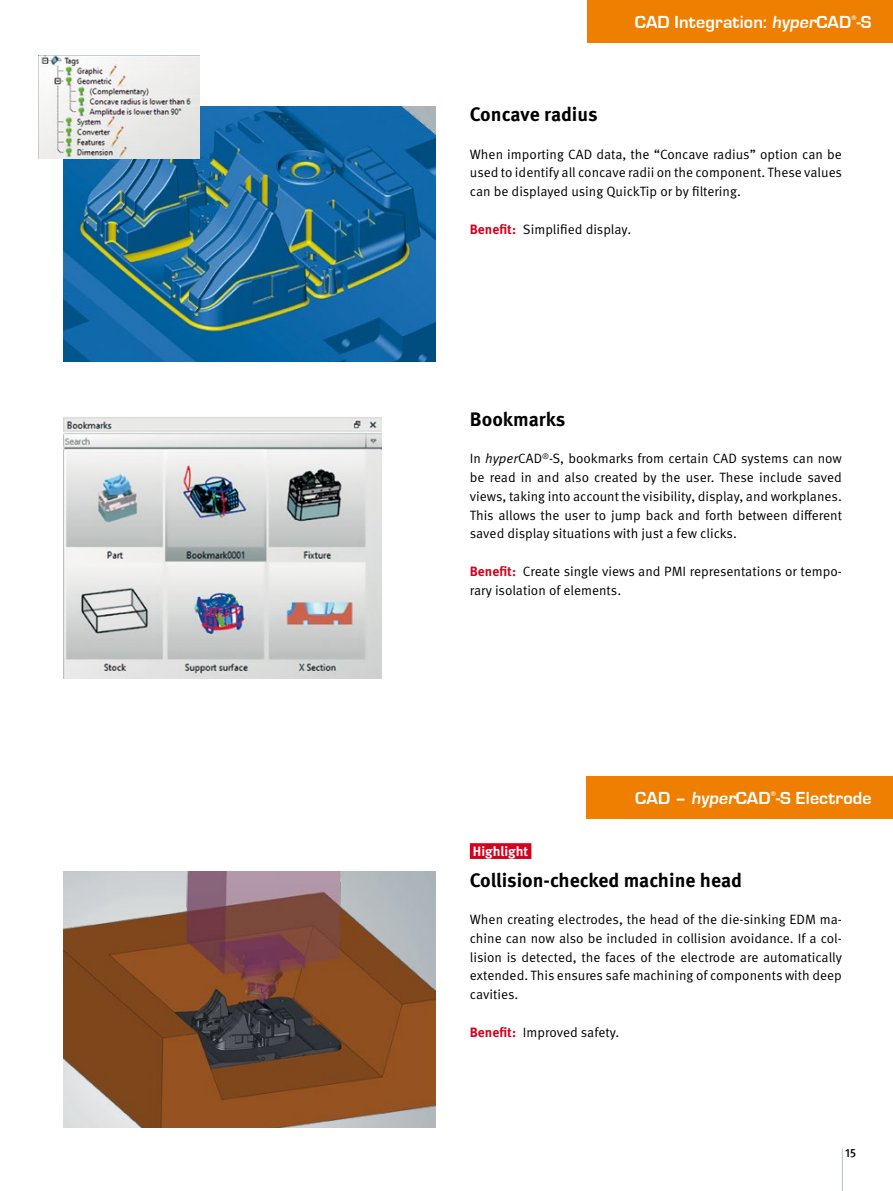
<style>
.page{position:relative;width:893px;height:1191px;background:#fff}
.page>*{position:absolute;margin:0;border:0;box-sizing:border-box;transform-origin:0 0}
.t1{font:700 19.5px "Meta Pro";color:#000}
.t2{font:700 18px "Eurostile T";letter-spacing:.01em;color:#fff}
.t3{font:13.5px/18.8px "Meta Pro";color:#000;text-align:justify}
.t4{font:700 13.5px "Meta Pro";color:#fff}
.t5{font:500 12px "Meta Pro";color:#000}
.t6{font:700 7.05px "Eurostile T";color:#fff}
.s1{font-weight:700;color:#d4021d}
.s2{font-style:italic}
</style>
<div class="page">
<hr style="left:842px;top:1148px;width:1px;height:43px;background:#b6c0c6">
<div style="left:587px;top:0;width:306px;height:43px;background:#ee7f00"></div>
<img style="left:64px;top:872px;width:372px;height:255px">
<img style="left:64px;top:106px;width:372px;height:255px">
<div style="left:587px;top:776px;width:306px;height:43px;background:#ee7f00"></div>
<img style="left:38px;top:55px;width:162px;height:103px">
<img style="left:64px;top:417px;width:318px;height:261px">
<div style="left:470px;top:843px;width:61px;height:16px;background:#d4021d"></div>
<p class="t6" style="left:851px;top:13px;width:7px">®</p>
<h2 class="t2" style="left:635px;top:12px;width:238px">CAD Integration: hyperCAD -S</h2>
<h1 class="t1" style="left:470px;top:102px;width:129px">Concave radius</h1>
<p class="t3" style="left:470px;top:145px;width:374px">When importing CAD data, the “Concave radius” option can be used to identify all concave radii on the component. These values can be displayed using QuickTip or by filtering.</p>
<p class="t3" style="left:470px;top:220px;width:163px"><span class="s1">Benefit:</span> Simplified display.</p>
<h1 class="t1" style="left:470px;top:407px;width:97px">Bookmarks</h1>
<p class="t3" style="left:470px;top:449px;width:374px">In <span class="s2">hyper</span>CAD<sup>®</sup>-S, bookmarks from certain CAD systems can now be read in and also created by the user. These include saved views, taking into account the visibility, display, and workplanes.<br>This allows the user to jump back and forth between different saved display situations with just a few clicks.</p>
<p class="t3" style="left:470px;top:562px;width:374px"><span class="s1">Benefit:</span> Create single views and PMI representations or tempo&shy;rary isolation of elements.</p>
<p class="t4" style="left:473px;top:842px;width:57px">Highlight</p>
<p class="t6" style="left:771px;top:789px;width:7px">®</p>
<h2 class="t2" style="left:635px;top:788px;width:238px">CAD – hyperCAD -S Electrode</h2>
<h1 class="t1" style="left:470px;top:867px;width:274px">Collision-checked machine head</h1>
<p class="t3" style="left:470px;top:910px;width:374px">When creating electrodes, the head of the die-sinking EDM ma&shy;chine can now also be included in collision avoidance. If a col&shy;lision is detected, the faces of the electrode are automatically extended. This ensures safe machining of components with deep cavities.</p>
<p class="t3" style="left:470px;top:1022px;width:151px"><span class="s1">Benefit:</span> Improved safety.</p>
<p class="t5" style="left:845px;top:1145px;width:13px">15</p>
</div>
